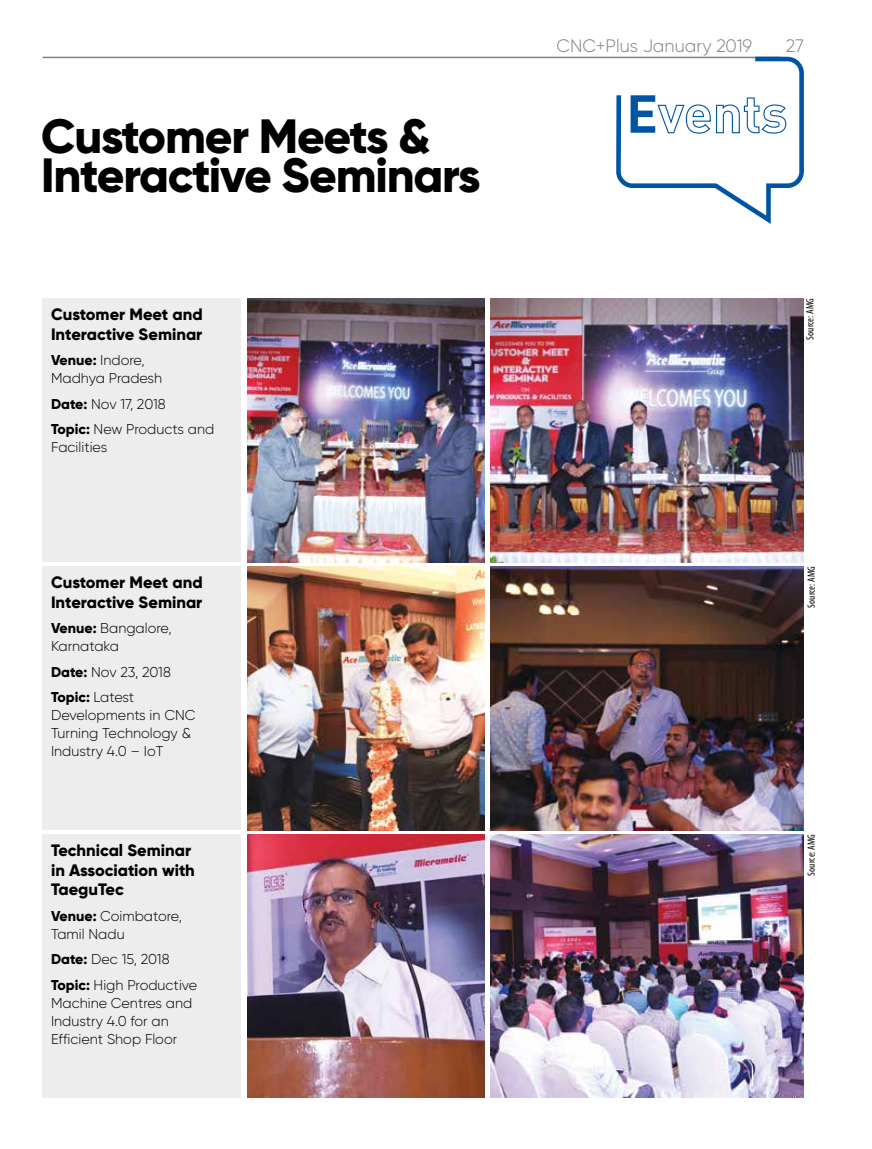
<style>
.page{position:relative;width:872px;height:1149px;background:#fff}
.page>*{position:absolute;margin:0;border:0;box-sizing:border-box;transform-origin:0 0}
.t1{font:800 48px/39px "Gilroy";letter-spacing:-.025em;color:#000}
.t2{font:300 18px "Gilroy";color:#808285}
.t3{font:800 16.5px/19.8px "Gilroy";color:#000}
.t4{font:300 14.25px/18px "Gilroy";color:#000}
.t5{font:condensed 10.5px "Myriad Pro";letter-spacing:.01em;color:#000}
.s1{font-weight:800}
</style>
<div class="page">
<hr style="left:43px;top:57px;width:737px;height:1px;background:#808285">
<img style="left:247px;top:298px;width:237px;height:264px">
<img style="left:490px;top:298px;width:314px;height:264px">
<div style="left:43px;top:298px;width:198px;height:264px;background:#ededee"></div>
<img style="left:247px;top:566px;width:237px;height:263px">
<img style="left:247px;top:834px;width:237px;height:263px">
<img style="left:490px;top:566px;width:314px;height:263px">
<img style="left:490px;top:834px;width:314px;height:263px">
<div style="left:43px;top:566px;width:198px;height:263px;background:#ededee"></div>
<div style="left:43px;top:833px;width:198px;height:264px;background:#ededee"></div>
<svg style="left:616px;top:57px;width:188px;height:167px"></svg>
<h1 class="t1" style="left:41px;top:117px;width:441px">Customer Meets &amp;<br>Interactive Seminars</h1>
<p class="t3" style="left:51px;top:304px;width:153px">Customer Meet and<br>Interactive Seminar</p>
<p class="t4" style="left:51px;top:351px;width:113px"><span class="s1">Venue:</span> Indore,<br>Madhya Pradesh</p>
<p class="t4" style="left:51px;top:391px;width:165px;line-height:25.5px"><span class="s1">Date:</span> Nov 17, 2018<br><span class="s1">Topic:</span> New Products and</p>
<p class="t4" style="left:51px;top:438px;width:58px">Facilities</p>
<p class="t3" style="left:51px;top:572px;width:153px">Customer Meet and<br>Interactive Seminar</p>
<p class="t4" style="left:51px;top:619px;width:122px"><span class="s1">Venue:</span> Bangalore,<br>Karnataka</p>
<p class="t4" style="left:51px;top:658px;width:121px;line-height:25.5px"><span class="s1">Date:</span> Nov 23, 2018<br><span class="s1">Topic:</span> Latest</p>
<p class="t4" style="left:51px;top:706px;width:146px">Developments in CNC<br>Turning Technology &amp;<br>Industry 4.0 – IoT</p>
<p class="t3" style="left:51px;top:839px;width:145px">Technical Seminar in Association with<br>TaeguTec</p>
<p class="t4" style="left:51px;top:906px;width:132px"><span class="s1">Venue:</span> Coimbatore,<br>Tamil Nadu</p>
<p class="t4" style="left:51px;top:946px;width:148px;line-height:25.5px"><span class="s1">Date:</span> Dec 15, 2018<br><span class="s1">Topic:</span> High Productive</p>
<p class="t4" style="left:51px;top:993px;width:143px">Machine Centres and<br>Industry 4.0 for an<br>Efficient Shop Floor</p>
<p class="t2" style="left:556px;top:34px;width:197px">CNC+Plus January 2019</p>
<p class="t2" style="left:786px;top:34px;width:19px">27</p>
<p class="t5" style="left:803px;top:339px;width:43px;rotate:-90deg">Source: AMG</p>
<p class="t5" style="left:805px;top:607px;width:43px;rotate:-90deg">Source: AMG</p>
<p class="t5" style="left:805px;top:875px;width:43px;rotate:-90deg">Source: AMG</p>
</div>
